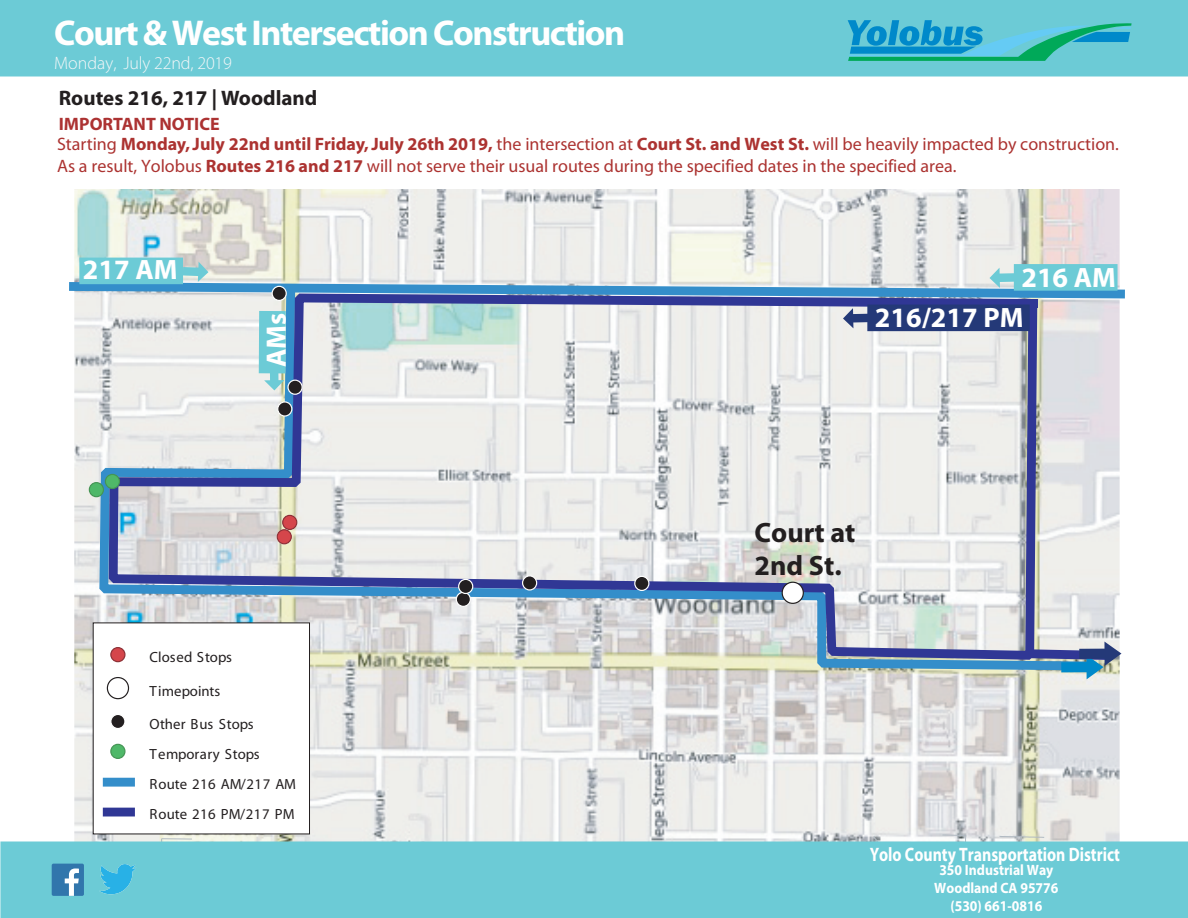
<style>
.page{position:relative;width:1188px;height:918px;background:#fff}
.page>*{position:absolute;margin:0;border:0;box-sizing:border-box;transform-origin:0 0}
.t1{font:700 36px "Myriad Pro";letter-spacing:-.04em;color:#fff}
.t2{font:700 28.05px "Myriad";color:#fff}
.t3{font:700 28.05px/33.8px "Myriad";color:#231f20}
.t4{font:700 21px "Myriad Pro";color:#231f20}
.t5{font:700 19.5px "Myriad";color:#fff;scale:.81 1}
.t6{font:18px/21.6px "Myriad";color:#ac3331}
.t7{font:300 18px "Myriad Pro";letter-spacing:-.01em;color:#f5f7f8}
.t8{font:700 18px "Myriad Pro";color:#ac3232}
.t9{font:700 15px/18px "Myriad Pro";color:#fff;text-align:center;scale:.91 1}
.t10{font:14.7px/29.8px "Tahoma";letter-spacing:.005em;color:#231f20}
.s1{font-weight:700}
.s2{font-family:"Myriad Pro"}
.s3{font-family:"Myriad Pro";font-weight:700}
</style>
<div class="page">
<img style="left:74px;top:189px;width:1046px;height:653px">
<svg style="left:95px;top:328px;width:1001px;height:347px;background:#d2d9d6"></svg>
<svg style="left:104px;top:328px;width:938px;height:327px;background:#d6dadf"></svg>
<div style="left:456px;top:592px;width:14px;height:14px;background:#231f20;border-radius:50%"></div>
<div style="left:456px;top:592px;width:15px;height:15px;border:1px solid #fff;border-radius:50%"></div>
<div style="left:459px;top:579px;width:14px;height:14px;background:#231f20;border-radius:50%"></div>
<div style="left:458px;top:579px;width:15px;height:15px;border:1px solid #fff;border-radius:50%"></div>
<div style="left:523px;top:576px;width:14px;height:14px;background:#231f20;border-radius:50%"></div>
<div style="left:522px;top:575px;width:15px;height:16px;border:1px solid #fff;border-radius:50%"></div>
<div style="left:635px;top:576px;width:14px;height:14px;background:#231f20;border-radius:50%"></div>
<div style="left:634px;top:576px;width:15px;height:15px;border:1px solid #fff;border-radius:50%"></div>
<div style="left:288px;top:380px;width:14px;height:14px;background:#231f20;border-radius:50%"></div>
<div style="left:287px;top:380px;width:16px;height:15px;border:1px solid #fff;border-radius:50%"></div>
<div style="left:278px;top:402px;width:14px;height:14px;background:#231f20;border-radius:50%"></div>
<div style="left:277px;top:401px;width:15px;height:16px;border:1px solid #fff;border-radius:50%"></div>
<div style="left:89px;top:483px;width:14px;height:14px;background:#4fb869;border-radius:50%"></div>
<div style="left:89px;top:482px;width:15px;height:15px;border:1px solid #459555;border-radius:50%"></div>
<div style="left:105px;top:474px;width:14px;height:14px;background:#4fb869;border-radius:50%"></div>
<div style="left:105px;top:474px;width:15px;height:15px;border:1px solid #459555;border-radius:50%"></div>
<div style="left:283px;top:515px;width:14px;height:14px;background:#d5464b;border-radius:50%"></div>
<div style="left:282px;top:515px;width:15px;height:15px;border:1px solid #8c3035;border-radius:50%"></div>
<div style="left:277px;top:530px;width:14px;height:14px;background:#d5464b;border-radius:50%"></div>
<div style="left:277px;top:529px;width:15px;height:15px;border:1px solid #8c3035;border-radius:50%"></div>
<div style="left:782px;top:582px;width:21px;height:21px;background:#fff;border-radius:50%"></div>
<div style="left:782px;top:582px;width:22px;height:22px;border:1px solid #231f20;border-radius:50%"></div>
<div style="left:93px;top:623px;width:217px;height:211px;background:#fff"></div>
<div style="left:111px;top:648px;width:14px;height:14px;background:#d5464b;border-radius:50%"></div>
<div style="left:110px;top:647px;width:16px;height:15px;border:1px solid #8c3035;border-radius:50%"></div>
<div style="left:107px;top:677px;width:22px;height:22px;border:1px solid #231f20;border-radius:50%"></div>
<svg style="left:111px;top:714px;width:14px;height:15px"></svg>
<div style="left:110px;top:714px;width:16px;height:15px;border:1px solid #fff;border-radius:50%"></div>
<div style="left:111px;top:744px;width:14px;height:14px;background:#4fb869;border-radius:50%"></div>
<div style="left:110px;top:744px;width:16px;height:15px;border:1px solid #459555;border-radius:50%"></div>
<svg style="left:102px;top:777px;width:33px;height:10px"></svg>
<svg style="left:102px;top:807px;width:33px;height:10px"></svg>
<div style="left:79px;top:258px;width:104px;height:26px;background:#6ccbd6"></div>
<div style="left:259px;top:311px;width:27px;height:62px;background:#6ccbd6"></div>
<svg style="left:264px;top:373px;width:20px;height:17px"></svg>
<div style="left:867px;top:304px;width:163px;height:27px;background:#243978"></div>
<svg style="left:1022px;top:642px;width:99px;height:37px;background:#7e9cbb"></svg>
<div style="left:0;top:0;width:1188px;height:76px;background:#6ccbd6"></div>
<svg style="left:848px;top:20px;width:284px;height:41px"></svg>
<svg style="left:142px;top:838px;width:50px;height:4px"></svg>
<svg style="left:942px;top:835px;width:24px;height:7px"></svg>
<svg style="left:999px;top:836px;width:46px;height:6px"></svg>
<svg style="left:874px;top:835px;width:4px;height:7px"></svg>
<div style="left:0;top:842px;width:1188px;height:76px;background:#6ccbd6"></div>
<svg style="left:52px;top:864px;width:32px;height:32px"></svg>
<img style="left:99px;top:864px;width:37px;height:31px">
<svg style="left:69px;top:262px;width:1056px;height:66px"></svg>
<h1 class="t1" style="left:54px;top:13px;width:573px">Court &amp; West Intersection Construction</h1>
<p class="t7" style="left:54px;top:53px;width:179px">Monday, July 22nd, 2019</p>
<p class="t4" style="left:59px;top:86px;width:260px">Routes 216, 217 | Woodland</p>
<p class="t8" style="left:59px;top:113px;width:162px">IMPORTANT NOTICE</p>
<p class="t6" style="left:57px;top:134px;width:1063px">Starting <span class="s1">Monday, July 22nd until Friday, July 26th 2019,</span> <span class="s2">the intersection at</span> <span class="s1">Court St. and West St.</span> <span class="s2">will be heavily impacted by construction.<br></span>As a result, Yolobus <span class="s3">Routes 216 and 217</span> will not serve their usual routes during the specified dates in the specified area.</p>
<h2 class="t2" style="left:83px;top:255px;width:96px">217 AM</h2>
<h2 class="t2" style="left:262px;top:367px;width:56px;rotate:-90deg">AMs</h2>
<p class="t10" style="left:149px;top:643px;width:84px">Closed Stops</p>
<p class="t10" style="left:149px;top:676px;width:72px">Timepoints</p>
<p class="t10" style="left:149px;top:710px;width:148px">Other Bus Stops<br>Temporary Stops<br>Route 216 AM/217 AM<br>Route 216 PM/217 PM</p>
<h2 class="t2" style="left:1021px;top:263px;width:96px">216 AM</h2>
<h2 class="t2" style="left:875px;top:303px;width:150px">216/217 PM</h2>
<h2 class="t3" style="left:754px;top:516px;width:103px">Court at<br>2nd St.</h2>
<p class="t5" style="left:870px;top:844px;width:310px">Yolo County Transportation District</p>
<p class="t9" style="left:934px;top:861px;width:138px">350 Industrial Way<br>Woodland CA 95776 (530) 661-0816</p>
</div>
